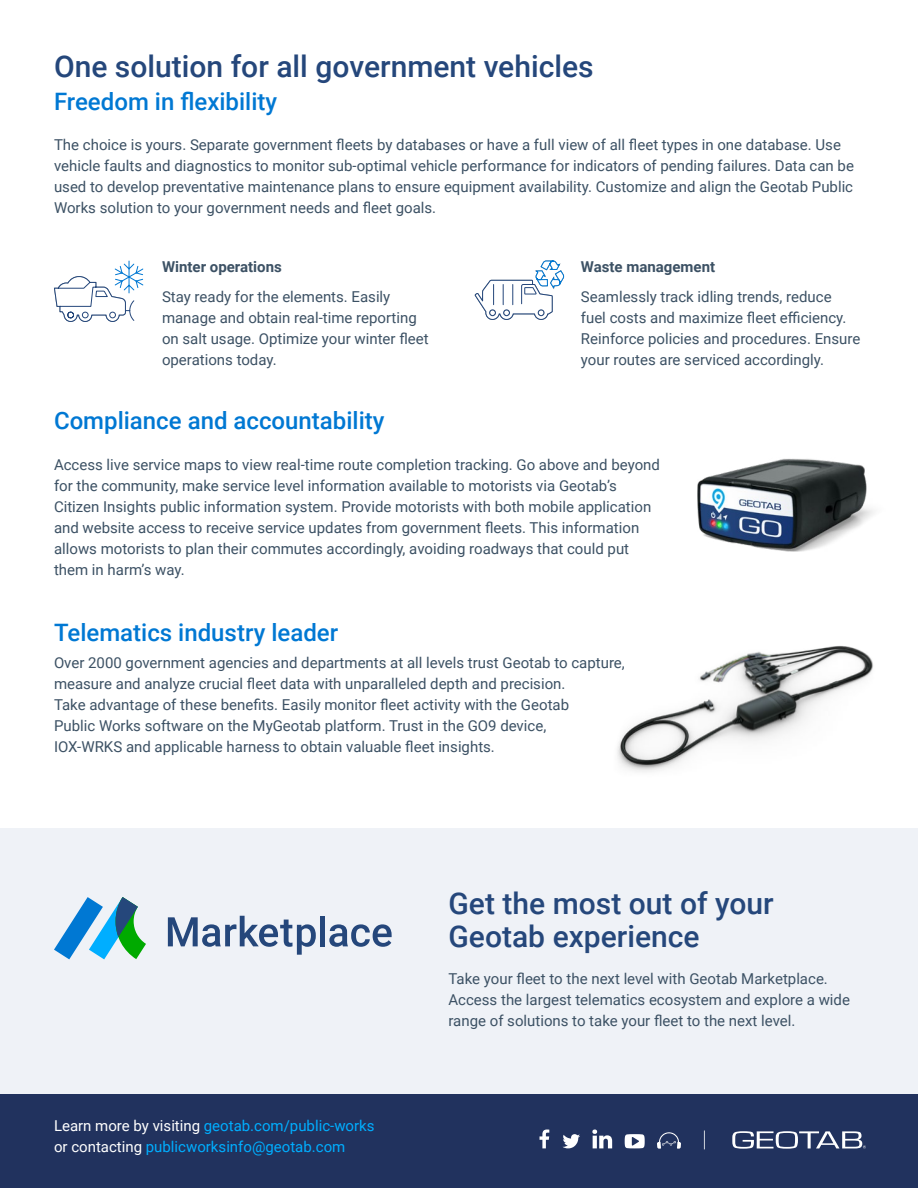
<style>
.page{position:relative;width:918px;height:1188px;background:#fff}
.page>*{position:absolute;margin:0;border:0;box-sizing:border-box;transform-origin:0 0}
.A3___H3___White_Univ{font:500 30px/33px "Roboto";color:#25477b}
.A4___H4___White_Univ{font:500 24px "Roboto";color:#0078d3}
.A3___H3___White_Univ-2{font:500 24px "Roboto";color:#0078d3}
.A5___Body_Copy___Whi{font:15px/21px "Roboto";color:#3c5164}
.A3___H3___White_Univ-3{font:15px/21px "Roboto";color:#3c5164}
.A5___Body_Copy___Whi-2{font:15px/21px "Roboto";color:#00aeff}
.A5___Body_Copy___Whi-3{font:700 15px "Roboto";color:#3c5164}
.s1{color:#fff}
</style>
<div class="page">
<div style="left:0;top:1094px;width:918px;height:94px;background:#21325e"></div>
<div style="left:0;top:828px;width:918px;height:266px;background:#eff2f7"></div>
<img style="left:617px;top:646px;width:256px;height:126px">
<img style="left:697px;top:458px;width:177px;height:94px">
<svg style="left:474px;top:260px;width:91px;height:60px"></svg>
<svg style="left:54px;top:260px;width:90px;height:62px"></svg>
<svg style="left:168px;top:916px;width:148px;height:39px"></svg>
<div style="left:320px;top:916px;width:5px;height:30px;background:#25477b"></div>
<svg style="left:329px;top:924px;width:63px;height:23px"></svg>
<svg style="left:54px;top:897px;width:92px;height:62px"></svg>
<svg style="left:704px;top:1131px;width:1px;height:18px"></svg>
<svg style="left:540px;top:1130px;width:9px;height:18px"></svg>
<svg style="left:592px;top:1130px;width:20px;height:18px"></svg>
<svg style="left:562px;top:1134px;width:18px;height:14px"></svg>
<svg style="left:625px;top:1134px;width:20px;height:14px"></svg>
<svg style="left:732px;top:1131px;width:134px;height:18px"></svg>
<svg style="left:657px;top:1132px;width:24px;height:17px"></svg>
<h3 class="A3___H3___White_Univ" style="left:54px;top:48px;width:541px">One solution for all government vehicles</h3>
<h4 class="A4___H4___White_Univ" style="left:54px;top:84px;width:225px">Freedom in flexibility</h4>
<p class="A5___Body_Copy___Whi" style="left:54px;top:134px;width:801px">The choice is yours. Separate government fleets by databases or have a full view of all fleet types in one database. Use vehicle faults and diagnostics to monitor sub-optimal vehicle performance for indicators of pending failures. Data can be used to develop preventative maintenance plans to ensure equipment availability. Customize and align the Geotab Public Works solution to your government needs and fleet goals.</p>
<p class="A5___Body_Copy___Whi-3" style="left:162px;top:256px;width:121px">Winter operations</p>
<p class="A5___Body_Copy___Whi" style="left:162px;top:285px;width:268px">Stay ready for the elements. Easily manage and obtain real-time reporting on salt usage. Optimize your winter fleet operations today.</p>
<p class="A5___Body_Copy___Whi-3" style="left:581px;top:256px;width:136px">Waste management</p>
<p class="A5___Body_Copy___Whi" style="left:581px;top:285px;width:281px">Seamlessly track idling trends, reduce fuel costs and maximize fleet efficiency.<br>Reinforce policies and procedures. Ensure your routes are serviced accordingly.</p>
<h4 class="A4___H4___White_Univ" style="left:54px;top:404px;width:332px">Compliance and accountability</h4>
<p class="A5___Body_Copy___Whi" style="left:54px;top:453px;width:607px">Access live service maps to view real-time route completion tracking. Go above and beyond for the community, make service level information available to motorists via Geotab’s Citizen Insights public information system. Provide motorists with both mobile application and website access to receive service updates from government fleets. This information allows motorists to plan their commutes accordingly, avoiding roadways that could put them in harm’s way.</p>
<h3 class="A3___H3___White_Univ-2" style="left:54px;top:616px;width:286px">Telematics industry leader</h3>
<p class="A5___Body_Copy___Whi" style="left:54px;top:651px;width:572px">Over 2000 government agencies and departments at all levels trust Geotab to capture, measure and analyze crucial fleet data with unparalleled depth and precision.<br>Take advantage of these benefits. Easily monitor fleet activity with the Geotab<br>Public Works software on the MyGeotab platform. Trust in the GO9 device,<br>IOX-WRKS and applicable harness to obtain valuable fleet insights.</p>
<p class="A5___Body_Copy___Whi-2" style="left:54px;top:1115px;width:322px"><span class="s1">Learn more by visiting</span> geotab.com/public-works <span class="s1">or contacting</span> publicworksinfo@geotab.com</p>
<h3 class="A3___H3___White_Univ" style="left:448px;top:886px;width:327px">Get the most out of your<br>Geotab experience</h3>
<h3 class="A3___H3___White_Univ-3" style="left:448px;top:967px;width:403px">Take your fleet to the next level with Geotab Marketplace.<br>Access the largest telematics ecosystem and explore a wide range of solutions to take your fleet to the next level.</h3>
</div>
